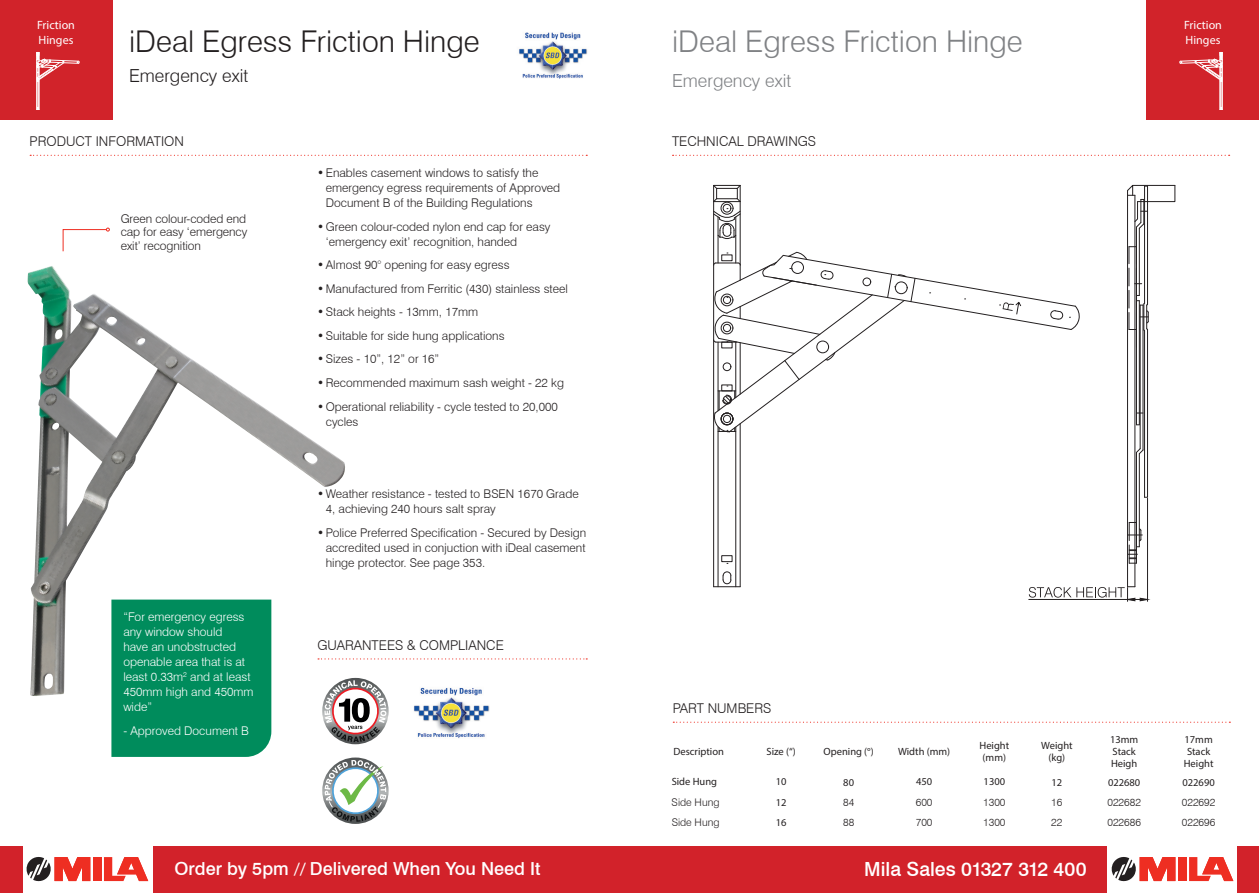
<style>
.page{position:relative;width:1259px;height:893px;background:#fff}
.page>*{position:absolute;margin:0;border:0;box-sizing:border-box;transform-origin:0 0}
.t1{font:300 30px "Swiss 721 BT";color:#808285}
.t2{font:300 30px "Swiss 721 BT";color:#231f20}
.t3{font:500 19.5px "Swiss 721 BT";color:#fff}
.t4{font:500 18px "Swiss 721 BT";color:#fff}
.t5{font:300 18px "Swiss 721 BT";color:#808285}
.t6{font:300 18px "Swiss 721 BT";color:#231f20}
.t7{font:300 13.5px "Swiss 721 BT";color:#231f20}
.t8{font:300 12px/15px "Swiss 721 BT";color:#231f20}
.t9{font:300 12px/15px "Swiss 721 BT";color:#fff}
.t10{font:12px/14.4px "Myriad Pro";color:#fff}
.t11{font:10.5px/12px "Myriad Pro";color:#231f20}
.t12{font:300 10.5px "Swiss 721 BT";color:#231f20}
.s1{font-family:"Minion Pro"}
.s2{font-family:"Myriad Pro";font-weight:400}
</style>
<div class="page">
<svg style="left:672px;top:155px;width:557px;height:1px"></svg>
<svg style="left:30px;top:155px;width:557px;height:1px"></svg>
<div style="left:0;top:0;width:112px;height:119px;background:#d1232a"></div>
<div style="left:1147px;top:0;width:112px;height:119px;background:#d1232a"></div>
<hr style="left:39px;top:80px;width:1px;height:30px;background:#fff">
<hr style="left:36px;top:52px;width:1px;height:58px;background:#fff">
<hr style="left:38px;top:80px;width:1px;height:30px;background:#fff">
<hr style="left:37px;top:80px;width:1px;height:30px;background:#fff">
<svg style="left:36px;top:52px;width:43px;height:30px"></svg>
<hr style="left:1219px;top:80px;width:1px;height:30px;background:#fff">
<hr style="left:1222px;top:52px;width:1px;height:58px;background:#fff">
<hr style="left:1220px;top:80px;width:1px;height:30px;background:#fff">
<hr style="left:1221px;top:80px;width:1px;height:30px;background:#fff">
<svg style="left:1179px;top:52px;width:44px;height:30px"></svg>
<img style="left:28px;top:266px;width:317px;height:430px">
<svg style="left:673px;top:722px;width:557px;height:1px"></svg>
<hr style="left:739px;top:185px;width:1px;height:95px;background:#231f20">
<hr style="left:739px;top:424px;width:1px;height:163px;background:#231f20">
<hr style="left:713px;top:185px;width:1px;height:402px;background:#231f20">
<hr style="left:735px;top:217px;width:1px;height:46px;background:#231f20">
<hr style="left:735px;top:427px;width:1px;height:160px;background:#231f20">
<hr style="left:717px;top:217px;width:1px;height:46px;background:#231f20">
<hr style="left:717px;top:427px;width:1px;height:160px;background:#231f20">
<svg style="left:713px;top:184px;width:28px;height:6px"></svg>
<svg style="left:713px;top:198px;width:28px;height:41px"></svg>
<div style="left:716px;top:188px;width:21px;height:11px;border:1px solid #231f20"></div>
<div style="left:721px;top:555px;width:11px;height:7px;border:1px solid #231f20"></div>
<svg style="left:713px;top:571px;width:27px;height:16px"></svg>
<hr style="left:1127px;top:191px;width:1px;height:396px;background:#231f20">
<hr style="left:1134px;top:195px;width:1px;height:392px;background:#231f20">
<hr style="left:1138px;top:228px;width:1px;height:67px;background:#231f20">
<hr style="left:1136px;top:227px;width:1px;height:68px;background:#231f20">
<hr style="left:1144px;top:202px;width:1px;height:101px;background:#231f20">
<svg style="left:1127px;top:184px;width:48px;height:46px"></svg>
<hr style="left:1147px;top:202px;width:1px;height:102px;background:#231f20">
<hr style="left:1138px;top:454px;width:1px;height:93px;background:#231f20">
<hr style="left:1136px;top:452px;width:1px;height:95px;background:#231f20">
<svg style="left:1128px;top:522px;width:14px;height:42px"></svg>
<svg style="left:1128px;top:246px;width:21px;height:252px"></svg>
<hr style="left:1147px;top:498px;width:1px;height:103px;background:#231f20">
<hr style="left:1028px;top:599px;width:99px;height:1px;background:#231f20">
<svg style="left:1029px;top:586px;width:118px;height:15px"></svg>
<svg style="left:713px;top:251px;width:367px;height:182px"></svg>
<svg style="left:62px;top:228px;width:48px;height:24px"></svg>
<svg style="left:318px;top:658px;width:269px;height:1px"></svg>
<div style="left:111px;top:600px;width:160px;height:157px;background:#008c5c"></div>
<img style="left:519px;top:32px;width:68px;height:47px">
<img style="left:414px;top:687px;width:76px;height:52px">
<svg style="left:322px;top:678px;width:67px;height:66px"></svg>
<svg style="left:324px;top:680px;width:62px;height:62px"></svg>
<svg style="left:322px;top:757px;width:67px;height:67px"></svg>
<svg style="left:325px;top:760px;width:61px;height:62px"></svg>
<div style="left:0;top:846px;width:629px;height:47px;background:#d2222a"></div>
<div style="left:629px;top:846px;width:630px;height:47px;background:#d2222a"></div>
<div style="left:1107px;top:838px;width:129px;height:55px;background:#fff"></div>
<div style="left:1178px;top:857px;width:8px;height:24px;background:#ee2e22"></div>
<svg style="left:1111px;top:857px;width:64px;height:25px"></svg>
<svg style="left:1189px;top:857px;width:44px;height:24px"></svg>
<div style="left:23px;top:838px;width:129px;height:55px;background:#fff"></div>
<div style="left:93px;top:857px;width:8px;height:24px;background:#ee2e22"></div>
<svg style="left:26px;top:857px;width:64px;height:25px"></svg>
<svg style="left:104px;top:857px;width:44px;height:24px"></svg>
<p class="t10" style="left:37px;top:18px;width:39px">Friction<br>Hinges</p>
<h1 class="t2" style="left:129px;top:24px;width:352px">iDeal Egress Friction Hinge</h1>
<h3 class="t6" style="left:129px;top:65px;width:121px">Emergency exit</h3>
<h1 class="t1" style="left:672px;top:24px;width:352px">iDeal Egress Friction Hinge</h1>
<h3 class="t5" style="left:672px;top:69px;width:121px">Emergency exit</h3>
<p class="t7" style="left:30px;top:133px;width:156px">PRODUCT INFORMATION</p>
<p class="t7" style="left:672px;top:133px;width:146px">TECHNICAL DRAWINGS</p>
<p class="t8" style="left:326px;top:166px;width:236px;text-indent:-9px">•Enables casement windows to satisfy the emergency egress requirements of Approved<br>Document B of the Building Regulations</p>
<p class="t8" style="left:326px;top:219px;width:226px;text-indent:-9px">•Green colour-coded nylon end cap for easy ‘emergency exit’ recognition, handed</p>
<p class="t8" style="left:317px;top:258px;width:194px">•Almost 90° opening for easy egress</p>
<p class="t8" style="left:317px;top:281px;width:252px">•Manufactured from Ferritic (430) stainless steel</p>
<p class="t8" style="left:317px;top:305px;width:162px">•Stack heights - 13mm, 17mm</p>
<p class="t8" style="left:317px;top:328px;width:189px">•Suitable for side hung applications</p>
<p class="t8" style="left:317px;top:352px;width:124px">•Sizes - 10”, 12” or 16”</p>
<p class="t8" style="left:317px;top:375px;width:248px">•Recommended maximum sash weight - 22 kg</p>
<p class="t8" style="left:326px;top:399px;width:233px;text-indent:-9px">•Operational reliability - cycle tested to 20,000 cycles</p>
<p class="t8" style="left:121px;top:212px;width:128px;line-height:13.5px;text-align:justify">Green colour-coded end cap for easy ‘emergency exit’ recognition</p>
<p class="t8" style="left:326px;top:486px;width:254px;text-indent:-9px">•Weather resistance - tested to BSEN 1670 Grade<br>4, achieving 240 hours salt spray</p>
<p class="t8" style="left:326px;top:525px;width:262px;text-align:justify;text-indent:-9px">•Police Preferred Specification - Secured by Design accredited used in conjuction with iDeal casement hinge protector. See page 353.</p>
<p class="t10" style="left:1184px;top:18px;width:39px">Friction<br>Hinges</p>
<p class="t9" style="left:123px;top:610px;width:132px">“For emergency egress any window should<br>have an unobstructed openable area that is at least 0.33m<sup>2</sup> and at least<br>450mm high and 450mm wide”</p>
<p class="t9" style="left:123px;top:723px;width:127px">- Approved Document B</p>
<p class="t7" style="left:317px;top:637px;width:188px">GUARANTEES &amp; COMPLIANCE</p>
<p class="t7" style="left:673px;top:700px;width:100px">PART NUMBERS</p>
<p class="t11" style="left:673px;top:745px;width:52px">Description</p>
<p class="t11" style="left:766px;top:745px;width:31px">Size (“)</p>
<p class="t11" style="left:823px;top:745px;width:52px">Opening (<span class="s1">°</span>)</p>
<p class="t11" style="left:898px;top:745px;width:54px">Width (mm)</p>
<p class="t11" style="left:979px;top:739px;width:31px">Height (mm)</p>
<p class="t11" style="left:1041px;top:739px;width:33px;text-align:center">Weight (kg)</p>
<p class="t11" style="left:1110px;top:733px;width:30px">13mm<br>Stack<br>Heigh</p>
<p class="t11" style="left:1183px;top:733px;width:31px;text-align:center">17mm<br>Stack<br>Height</p>
<p class="t11" style="left:671px;top:775px;width:47px">Side Hung</p>
<p class="t11" style="left:776px;top:775px;width:12px">10</p>
<p class="t11" style="left:843px;top:777px;width:12px">80</p>
<p class="t11" style="left:916px;top:775px;width:18px">450</p>
<p class="t11" style="left:983px;top:775px;width:23px">1300</p>
<p class="t11" style="left:1051px;top:777px;width:12px">12</p>
<p class="t11" style="left:1108px;top:777px;width:34px">022680</p>
<p class="t11" style="left:1182px;top:777px;width:34px">022690</p>
<p class="t12" style="left:671px;top:796px;width:49px">Side Hung</p>
<p class="t11" style="left:776px;top:796px;width:12px">12</p>
<p class="t12" style="left:843px;top:796px;width:13px">84</p>
<p class="t12" style="left:916px;top:796px;width:18px">600</p>
<p class="t12" style="left:983px;top:796px;width:24px">1300</p>
<p class="t12" style="left:1051px;top:796px;width:13px">16</p>
<p class="t12" style="left:1107px;top:796px;width:35px">022682</p>
<p class="t12" style="left:1181px;top:796px;width:35px">022692</p>
<p class="t12" style="left:671px;top:816px;width:49px">Side Hung</p>
<p class="t11" style="left:776px;top:816px;width:12px">16</p>
<p class="t12" style="left:843px;top:816px;width:13px">88</p>
<p class="t12" style="left:916px;top:816px;width:18px">700</p>
<p class="t12" style="left:983px;top:816px;width:24px">1300</p>
<p class="t12" style="left:1051px;top:816px;width:13px">22</p>
<p class="t12" style="left:1107px;top:816px;width:35px">022686</p>
<p class="t12" style="left:1182px;top:816px;width:35px">022696</p>
<h3 class="t4" style="left:174px;top:858px;width:368px">Order by 5pm <span class="s2">//</span> Delivered When You Need It</h3>
<h2 class="t3" style="left:864px;top:858px;width:224px">Mila Sales 01327 312 400</h2>
</div>
